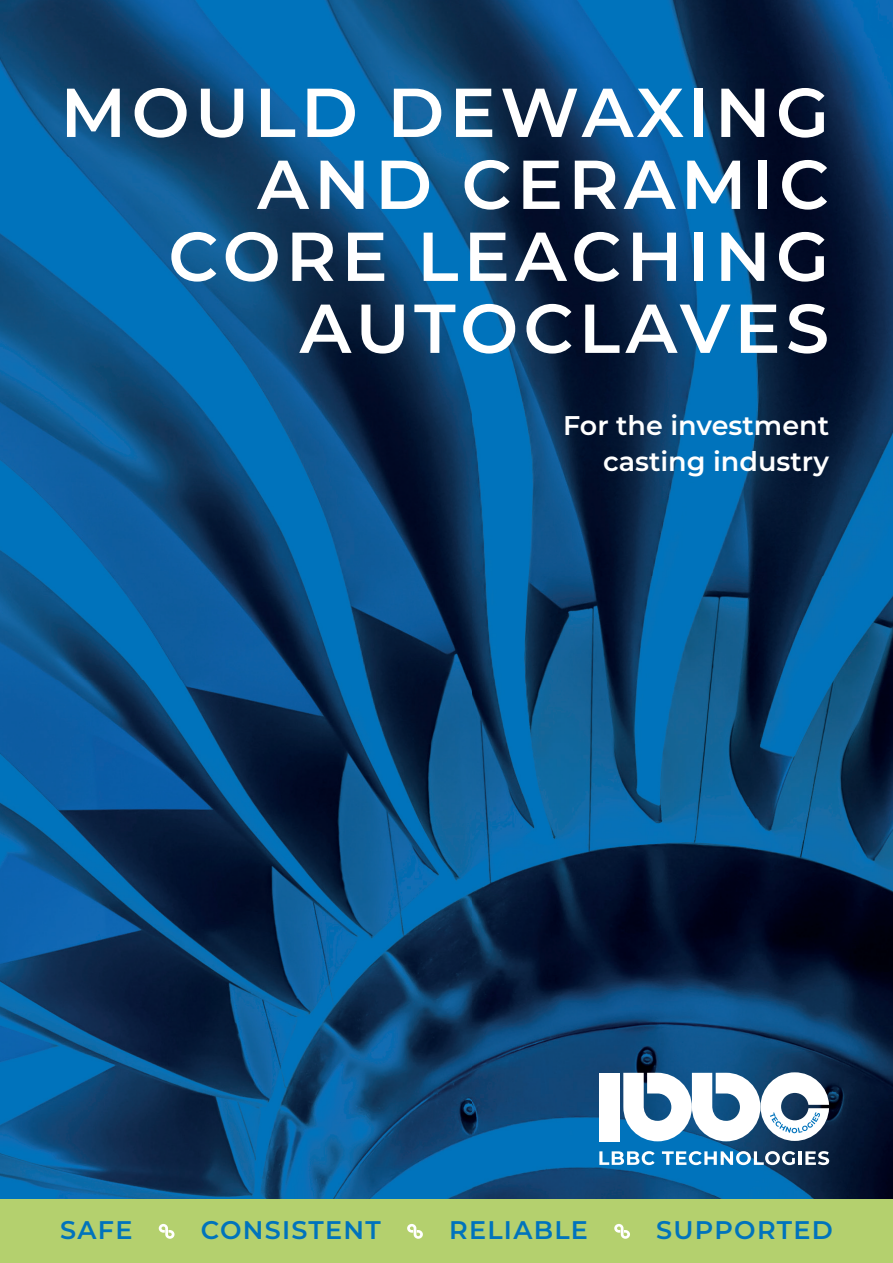
<style>
.page{position:relative;width:893px;height:1263px;background:#fff}
.page>*{position:absolute;margin:0;border:0;box-sizing:border-box;transform-origin:0 0}
.t1{font:600 69px/72px "Montserrat";letter-spacing:.075em;color:#fff;text-align:right}
.t2{font:600 27px/36px "Montserrat";color:#fff;text-align:right}
.t3{font:600 25.5px "Montserrat";letter-spacing:.05em;color:#0073bc}
</style>
<div class="page">
<img style="left:0;top:0;width:893px;height:1199px">
<div style="left:0;top:1199px;width:893px;height:64px;background:#b4d06e"></div>
<div style="left:599px;top:1073px;width:21px;height:68px;background:#fff"></div>
<svg style="left:599px;top:1151px;width:56px;height:14px"></svg>
<svg style="left:662px;top:1151px;width:133px;height:14px"></svg>
<hr style="left:798px;top:1151px;width:3px;height:14px;background:#fff">
<svg style="left:805px;top:1151px;width:24px;height:14px"></svg>
<svg style="left:623px;top:1072px;width:206px;height:69px"></svg>
<svg style="left:159px;top:1224px;width:16px;height:15px"></svg>
<svg style="left:407px;top:1224px;width:16px;height:15px"></svg>
<svg style="left:614px;top:1224px;width:16px;height:15px"></svg>
<p class="t1" style="left:60px;top:73px;width:770px">MOULD DEWAXING<br>AND CERAMIC<br>CORE LEACHING<br>AUTOCLAVES</p>
<p class="t2" style="left:563px;top:407px;width:268px">For the investment casting industry</p>
<p class="t3" style="left:60px;top:1211px;width:74px">SAFE</p>
<p class="t3" style="left:201px;top:1211px;width:182px">CONSISTENT</p>
<p class="t3" style="left:449px;top:1211px;width:140px">RELIABLE</p>
<p class="t3" style="left:656px;top:1211px;width:178px">SUPPORTED</p>
</div>
